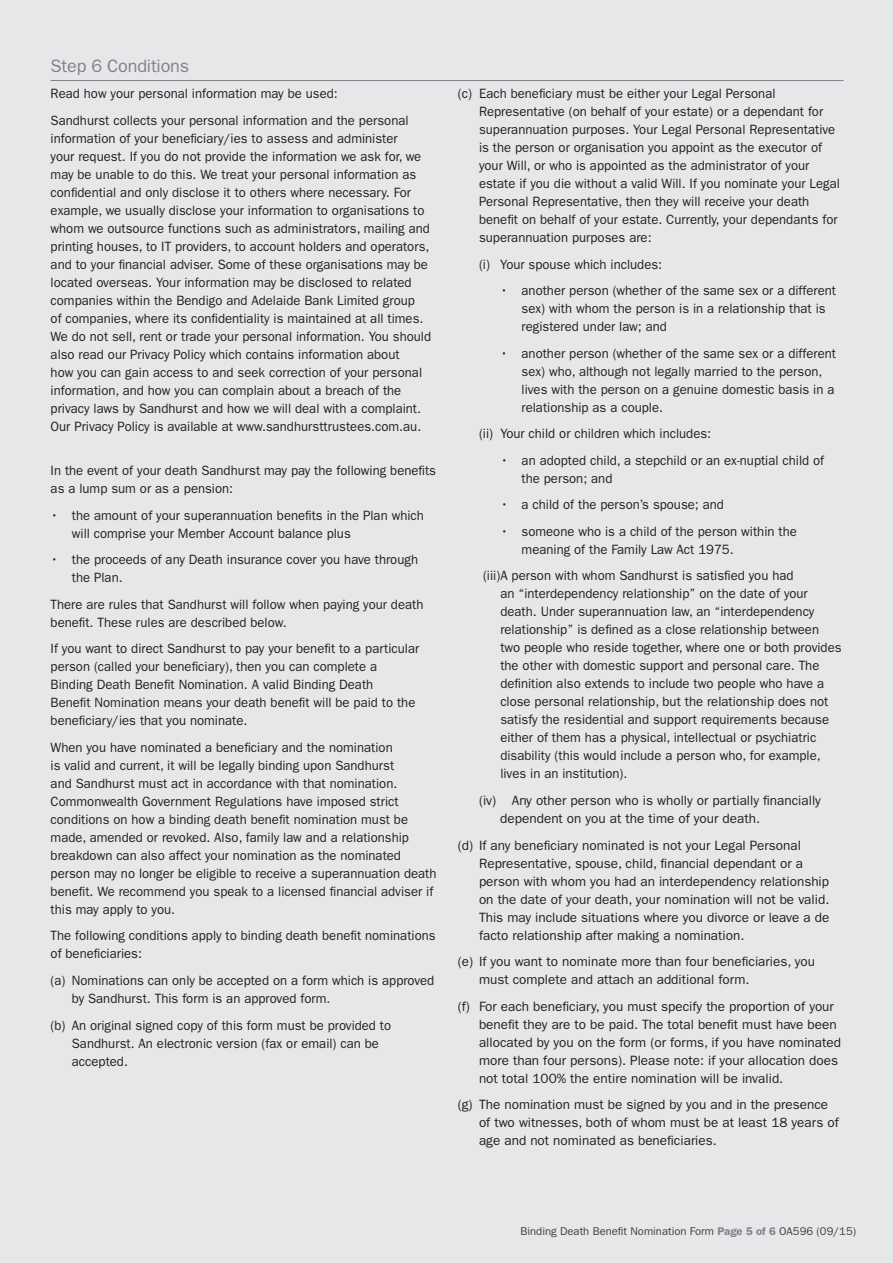
<style>
.page{position:relative;width:893px;height:1263px;background:#e6e7e9}
.page>*{position:absolute;margin:0;border:0;box-sizing:border-box;transform-origin:0 0}
.t1{font:18px "ITC Franklin Gothic Std";letter-spacing:-.01em;color:#808285}
.t2{font:13.5px/18px "ITC Franklin Gothic Std";color:#231f20}
.t3{font:11.25px "ITC Franklin Gothic Std";color:#3e3e3f}
.s1{font-weight:600;color:#808285}
</style>
<div class="page">
<hr style="left:51px;top:80px;width:793px;height:1px;background:#808285">
<h1 class="t1" style="left:51px;top:55px;width:140px">Step 6 Conditions</h1>
<p class="t2" style="left:51px;top:81px;width:360px;line-height:26.5px">Read how your personal information may be used:<br>Sandhurst collects your personal information and the personal</p>
<p class="t2" style="left:51px;top:129px;width:382px">information of your beneficiary/ies to assess and administer<br>your request. If you do not provide the information we ask for, we may be unable to do this. We treat your personal information as confidential and only disclose it to others where necessary. For example, we usually disclose your information to organisations to whom we outsource functions such as administrators, mailing and printing houses, to IT providers, to account holders and operators, and to your financial adviser. Some of these organisations may be located overseas. Your information may be disclosed to related companies within the Bendigo and Adelaide Bank Limited group<br>of companies, where its confidentiality is maintained at all times.<br>We do not sell, rent or trade your personal information. You should also read our Privacy Policy which contains information about<br>how you can gain access to and seek correction of your personal information, and how you can complain about a breach of the privacy laws by Sandhurst and how we will deal with a complaint.<br>Our Privacy Policy is available at www.sandhursttrustees.com.au.</p>
<p class="t2" style="left:51px;top:462px;width:387px">In the event of your death Sandhurst may pay the following benefits as a lump sum or as a pension:</p>
<p class="t2" style="left:72px;top:506px;width:353px;text-indent:-21px">• the amount of your superannuation benefits in the Plan which will comprise your Member Account balance plus</p>
<p class="t2" style="left:72px;top:551px;width:348px;text-indent:-21px">• the proceeds of any Death insurance cover you have through the Plan.</p>
<p class="t2" style="left:51px;top:595px;width:374px">There are rules that Sandhurst will follow when paying your death benefit. These rules are described below.</p>
<p class="t2" style="left:51px;top:640px;width:370px">If you want to direct Sandhurst to pay your benefit to a particular person (called your beneficiary), then you can complete a Binding Death Benefit Nomination. A valid Binding Death<br>Benefit Nomination means your death benefit will be paid to the beneficiary/ies that you nominate.</p>
<p class="t2" style="left:51px;top:738px;width:387px">When you have nominated a beneficiary and the nomination<br>is valid and current, it will be legally binding upon Sandhurst<br>and Sandhurst must act in accordance with that nomination.<br>Commonwealth Government Regulations have imposed strict conditions on how a binding death benefit nomination must be made, amended or revoked. Also, family law and a relationship breakdown can also affect your nomination as the nominated person may no longer be eligible to receive a superannuation death benefit. We recommend you speak to a licensed financial adviser if this may apply to you.</p>
<p class="t2" style="left:51px;top:927px;width:386px">The following conditions apply to binding death benefit nominations of beneficiaries:</p>
<p class="t2" style="left:72px;top:971px;width:364px;text-indent:-21px">(a) Nominations can only be accepted on a form which is approved by Sandhurst. This form is an approved form.</p>
<p class="t2" style="left:72px;top:1016px;width:321px;text-indent:-21px">(b) An original signed copy of this form must be provided to<br>Sandhurst. An electronic version (fax or email) can be accepted.</p>
<p class="t2" style="left:479px;top:85px;width:362px;text-indent:-21px">(c) Each beneficiary must be either your Legal Personal Representative (on behalf of your estate) or a dependant for superannuation purposes. Your Legal Personal Representative is the person or organisation you appoint as the executor of your Will, or who is appointed as the administrator of your estate if you die without a valid Will. If you nominate your Legal Personal Representative, then they will receive your death benefit on behalf of your estate. Currently, your dependants for superannuation purposes are:</p>
<p class="t2" style="left:479px;top:255px;width:185px">(i) Your spouse which includes:</p>
<p class="t2" style="left:522px;top:282px;width:316px;text-indent:-21px">• another person (whether of the same sex or a different sex) with whom the person is in a relationship that is registered under law; and</p>
<p class="t2" style="left:522px;top:344px;width:316px;text-indent:-21px">• another person (whether of the same sex or a different sex) who, although not legally married to the person, lives with the person on a genuine domestic basis in a relationship as a couple.</p>
<p class="t2" style="left:479px;top:425px;width:234px">(ii) Your child or children which includes:</p>
<p class="t2" style="left:522px;top:451px;width:304px;text-indent:-21px">• an adopted child, a stepchild or an ex-nuptial child of the person; and</p>
<p class="t2" style="left:500px;top:496px;width:225px">• a child of the person’s spouse; and</p>
<p class="t2" style="left:522px;top:522px;width:277px;text-indent:-21px">• someone who is a child of the person within the meaning of the Family Law Act 1975.</p>
<p class="t2" style="left:500px;top:567px;width:343px;text-indent:-17px">(iii) A person with whom Sandhurst is satisfied you had<br>an “interdependency relationship” on the date of your death. Under superannuation law, an “interdependency relationship” is defined as a close relationship between two people who reside together, where one or both provides the other with domestic support and personal care. The definition also extends to include two people who have a close personal relationship, but the relationship does not satisfy the residential and support requirements because either of them has a physical, intellectual or psychiatric disability (this would include a person who, for example, lives in an institution).</p>
<p class="t2" style="left:500px;top:791px;width:322px;text-indent:-21px">(iv) Any other person who is wholly or partially financially dependent on you at the time of your death.</p>
<p class="t2" style="left:479px;top:836px;width:352px;text-indent:-21px">(d) If any beneficiary nominated is not your Legal Personal Representative, spouse, child, financial dependant or a person with whom you had an interdependency relationship on the date of your death, your nomination will not be valid.<br>This may include situations where you divorce or leave a de facto relationship after making a nomination.</p>
<p class="t2" style="left:479px;top:952px;width:338px;text-indent:-21px">(e) If you want to nominate more than four beneficiaries, you must complete and attach an additional form.</p>
<p class="t2" style="left:479px;top:997px;width:363px;text-indent:-21px">(f) For each beneficiary, you must specify the proportion of your benefit they are to be paid. The total benefit must have been allocated by you on the form (or forms, if you have nominated more than four persons). Please note: if your allocation does not total 100% the entire nomination will be invalid.</p>
<p class="t2" style="left:479px;top:1095px;width:361px;text-indent:-21px">(g) The nomination must be signed by you and in the presence of two witnesses, both of whom must be at least 18 years of age and not nominated as beneficiaries.</p>
<p class="t3" style="left:520px;top:1224px;width:337px">Binding Death Benefit Nomination Form <span class="s1">Page 5 of 6</span> OA596 (09/15)</p>
</div>
